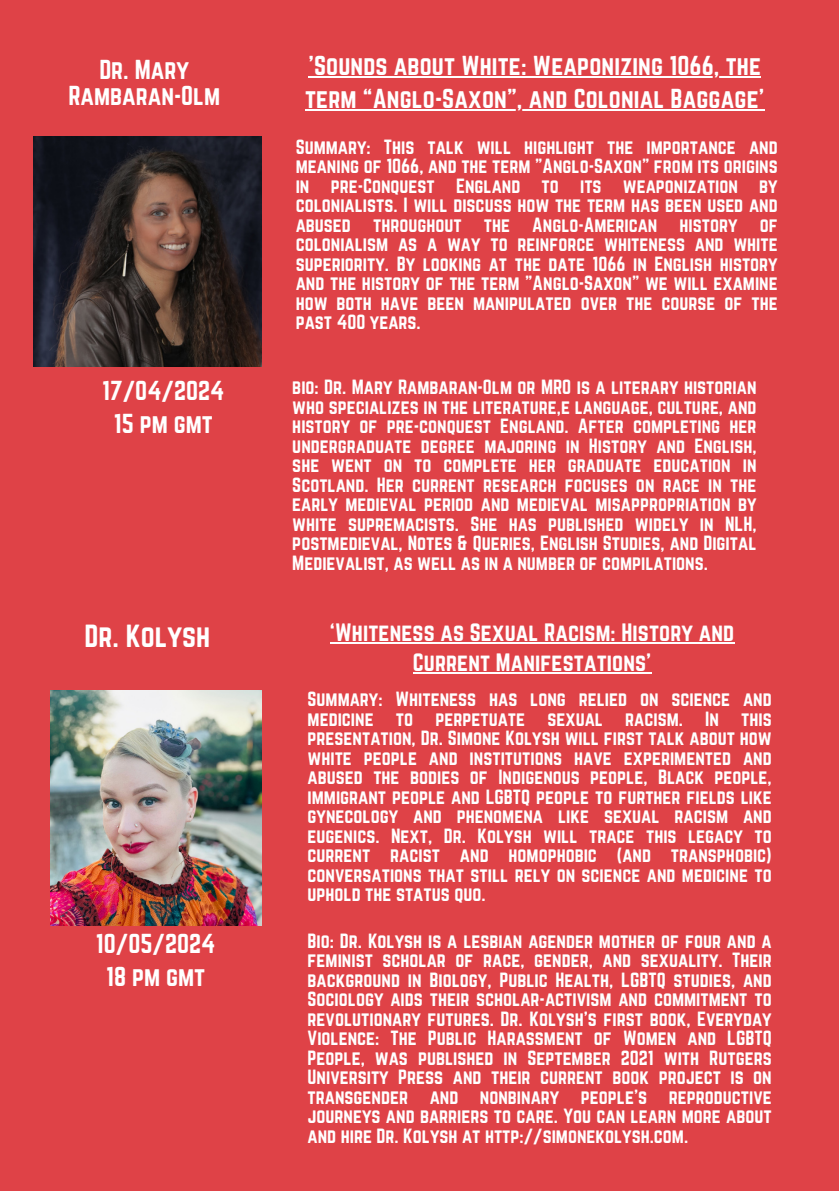
<style>
.page{position:relative;width:839px;height:1191px;background:#fff}
.page>*{position:absolute;margin:0;border:0;box-sizing:border-box;transform-origin:0 0}
.t1{font:28px "Norwester";color:#fff}
.t2{font:24px/25.6px "Norwester";letter-spacing:.005em;color:#fff;text-align:center}
.t3{font:22px/30px "Norwester";letter-spacing:.005em;color:#fff;text-align:center}
.t4{font:18px/19.6px "Norwester";color:#fff;text-align:justify}
</style>
<div class="page">
<div style="left:0;top:0;width:838px;height:1191px;background:#df4247"></div>
<img style="left:33px;top:137px;width:228px;height:229px">
<hr style="left:308px;top:76px;width:453px;height:2px;background:#fff">
<hr style="left:305px;top:109px;width:459px;height:2px;background:#fff">
<img style="left:50px;top:690px;width:212px;height:236px">
<hr style="left:330px;top:642px;width:404px;height:2px;background:#fff">
<hr style="left:412px;top:672px;width:239px;height:2px;background:#fff">
<p class="t2" style="left:68px;top:57px;width:153px">Dr. Mary<br>Rambaran-Olm</p>
<p class="t2" style="left:305px;top:49px;width:461px;line-height:33px;text-align:left">'Sounds about White: Weaponizing 1066, the term “Anglo-Saxon”, and Colonial Baggage'</p>
<p class="t4" style="left:296px;top:137px;width:483px">Summary: This talk will highlight the importance and meaning of 1066, and the term "Anglo-Saxon" from its origins in pre-Conquest England to its weaponization by colonialists. I will discuss how the term has been used and abused throughout the Anglo-American history of colonialism as a way to reinforce whiteness and white superiority. By looking at the date 1066 in English history and the history of the term "Anglo-Saxon" we will examine how both have been manipulated over the course of the past 400 years.</p>
<p class="t2" style="left:102px;top:378px;width:124px">17/04/2024</p>
<p class="t2" style="left:114px;top:411px;width:101px">15 pm gmt</p>
<p class="t4" style="left:292px;top:377px;width:465px">bio: Dr. Mary Rambaran-Olm or MRO is a literary historian who specializes in the literature,e language, culture, and history of pre-conquest England. After completing her undergraduate degree majoring in History and English, she went on to complete her graduate education in Scotland. Her current research focuses on race in the early medieval period and medieval misappropriation by white supremacists. She has published widely in NLH, postmedieval, Notes &amp; Queries, English Studies, and Digital Medievalist, as well as in a number of compilations.</p>
<p class="t1" style="left:84px;top:619px;width:127px">Dr. Kolysh</p>
<p class="t3" style="left:330px;top:617px;width:406px">‘Whiteness as Sexual Racism: History and<br>Current Manifestations'</p>
<p class="t4" style="left:307px;top:689px;width:465px">Summary: Whiteness has long relied on science and medicine to perpetuate sexual racism. In this presentation, Dr. Simone Kolysh will first talk about how white people and institutions have experimented and abused the bodies of Indigenous people, Black people, immigrant people and LGBTQ people to further fields like gynecology and phenomena like sexual racism and eugenics. Next, Dr. Kolysh will trace this legacy to current racist and homophobic (and transphobic) conversations that still rely on science and medicine to uphold the status quo.</p>
<p class="t2" style="left:96px;top:931px;width:121px">10/05/2024</p>
<p class="t2" style="left:106px;top:964px;width:101px">18 pm gmt</p>
<p class="t4" style="left:307px;top:931px;width:465px">Bio: Dr. Kolysh is a lesbian agender mother of four and a feminist scholar of race, gender, and sexuality. Their background in Biology, Public Health, LGBTQ studies, and Sociology aids their scholar-activism and commitment to revolutionary futures. Dr. Kolysh’s first book, Everyday Violence: The Public Harassment of Women and LGBTQ People, was published in September 2021 with Rutgers University Press and their current book project is on transgender and nonbinary people’s reproductive journeys and barriers to care. You can learn more about and hire Dr. Kolysh at http://simonekolysh.com.</p>
</div>
